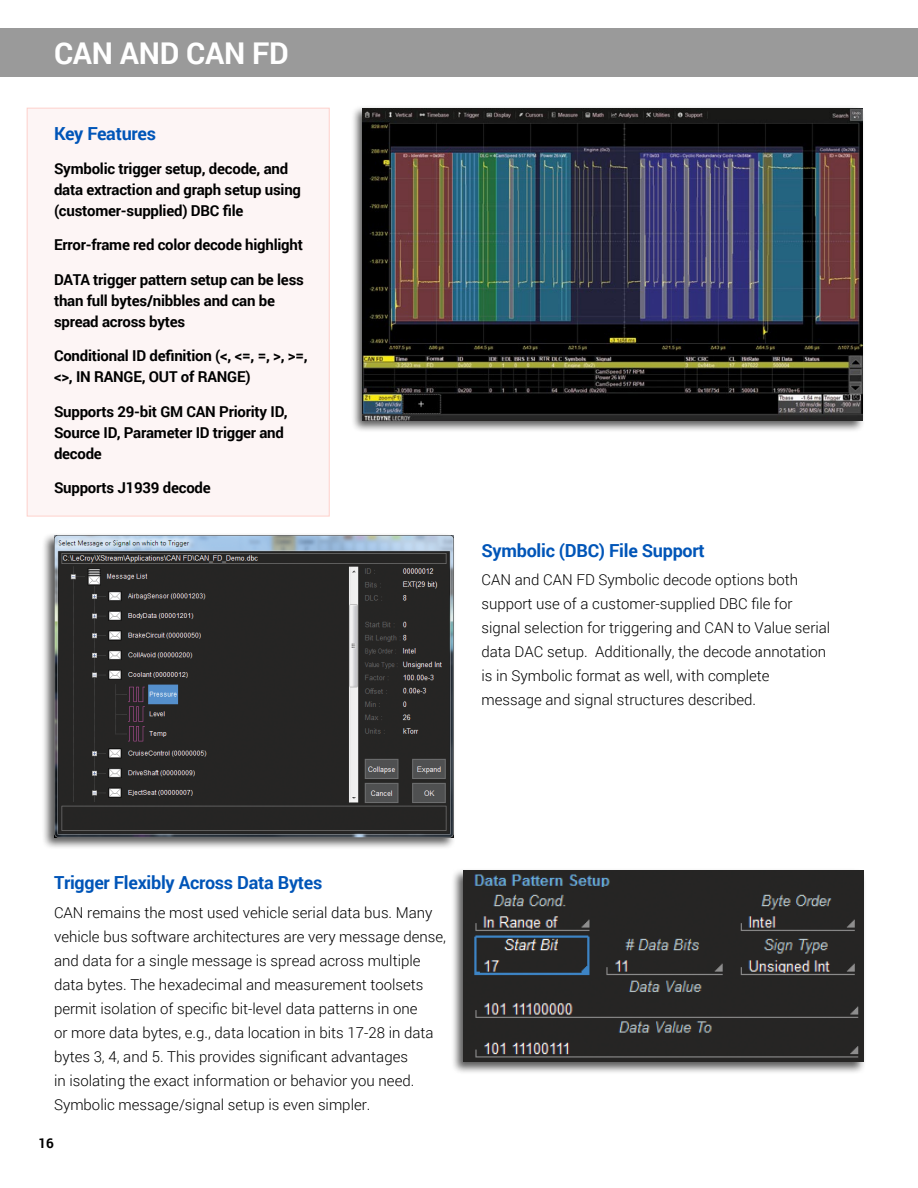
<style>
.page{position:relative;width:918px;height:1188px;background:#fff}
.page>*{position:absolute;margin:0;border:0;box-sizing:border-box;transform-origin:0 0}
.t1{font:700 30px "Roboto";letter-spacing:-.01em;color:#fff}
.t2{font:700 18px "Roboto";letter-spacing:-.015em;color:#0055b8}
.t3{font:300 15px/24px "Roboto";color:#000}
.t4{font:700 15px/21px "Roboto";letter-spacing:-.015em;color:#000}
.t5{font:700 13.5px "Roboto";color:#000}
</style>
<div class="page">
<div style="left:0;top:28px;width:918px;height:49px;background:#9a9a9a"></div>
<div style="left:27px;top:108px;width:302px;height:408px;background:#fdf5f5;border:1px solid #fed1cb"></div>
<div style="left:351px;top:105px;width:514px;height:328px;background:#000;opacity:.65"></div>
<img style="left:363px;top:108px;width:500px;height:312px">
<div style="left:451px;top:868px;width:416px;height:206px;background:#000;opacity:.65"></div>
<img style="left:463px;top:871px;width:401px;height:191px">
<div style="left:42px;top:533px;width:414px;height:317px;background:#000;opacity:.65"></div>
<img style="left:54px;top:536px;width:399px;height:301px">
<h1 class="t1" style="left:54px;top:32px;width:236px">CAN AND CAN FD</h1>
<p class="t2" style="left:54px;top:121px;width:104px">Key Features</p>
<p class="t4" style="left:54px;top:157px;width:249px">Symbolic trigger setup, decode, and data extraction and graph setup using (customer-supplied) DBC file</p>
<p class="t4" style="left:54px;top:234px;width:251px">Error-frame red color decode highlight</p>
<p class="t4" style="left:54px;top:268px;width:251px">DATA trigger pattern setup can be less than full bytes/nibbles and can be spread across bytes</p>
<p class="t4" style="left:54px;top:345px;width:255px">Conditional ID definition (&lt;, &lt;=, =, &gt;, &gt;=, &lt;&gt;, IN RANGE, OUT of RANGE)</p>
<p class="t4" style="left:54px;top:400px;width:235px">Supports 29-bit GM CAN Priority ID,<br>Source ID, Parameter ID trigger and decode</p>
<p class="t4" style="left:54px;top:477px;width:158px">Supports J1939 decode</p>
<p class="t2" style="left:482px;top:538px;width:225px">Symbolic (DBC) File Support</p>
<p class="t3" style="left:482px;top:567px;width:350px">CAN and CAN FD Symbolic decode options both support use of a customer-supplied DBC file for signal selection for triggering and CAN to Value serial data DAC setup. Additionally, the decode annotation is in Symbolic format as well, with complete message and signal structures described.</p>
<p class="t2" style="left:54px;top:870px;width:270px">Trigger Flexibly Across Data Bytes</p>
<p class="t3" style="left:54px;top:900px;width:394px">CAN remains the most used vehicle serial data bus. Many vehicle bus software architectures are very message dense, and data for a single message is spread across multiple data bytes. The hexadecimal and measurement toolsets permit isolation of specific bit-level data patterns in one<br>or more data bytes, e.g., data location in bits 17-28 in data bytes 3, 4, and 5. This provides significant advantages<br>in isolating the exact information or behavior you need.<br>Symbolic message/signal setup is even simpler.</p>
<p class="t5" style="left:39px;top:1134px;width:17px">16</p>
</div>
